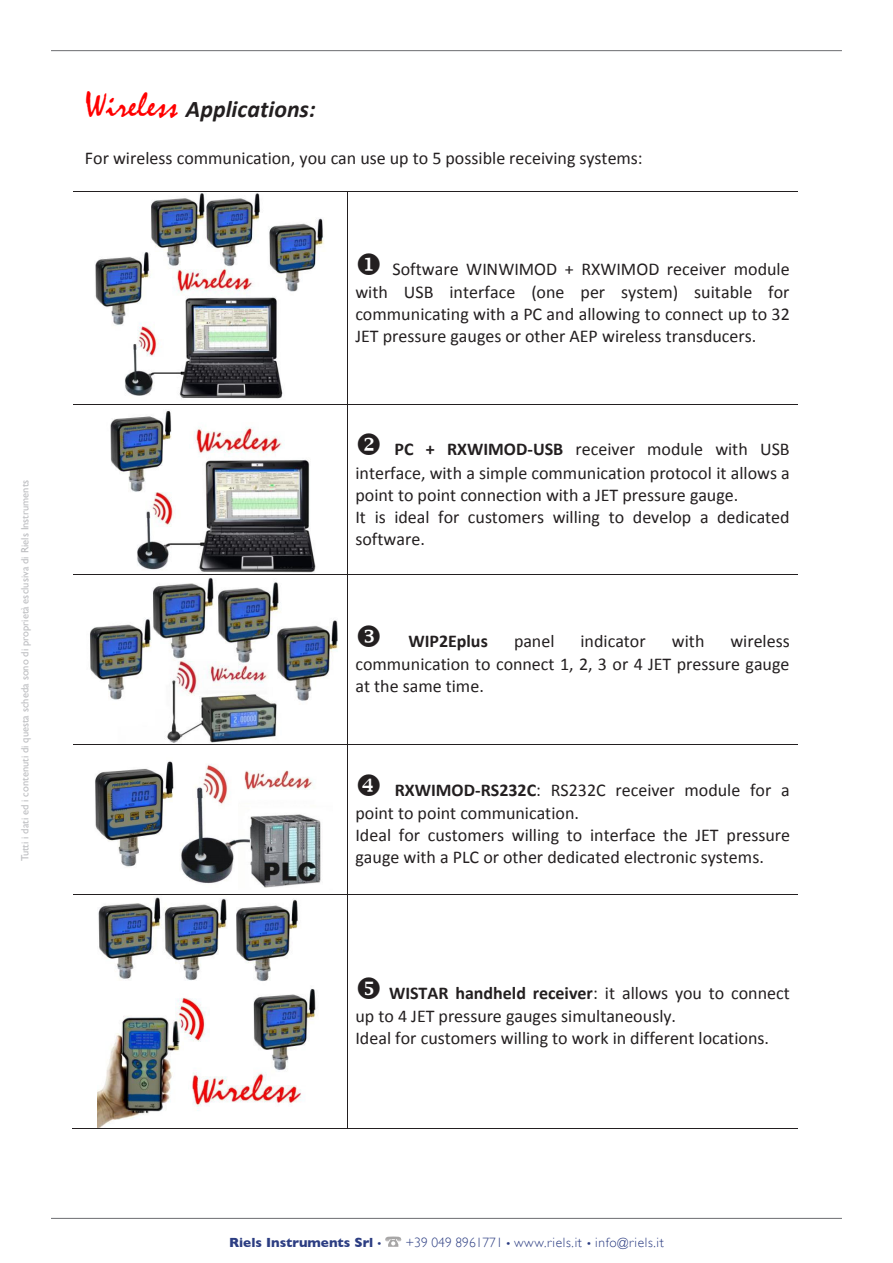
<style>
.page{position:relative;width:893px;height:1263px;background:#fff}
.page>*{position:absolute;margin:0;border:0;box-sizing:border-box;transform-origin:0 0}
.t1{font:italic 700 24px "Calibri";color:#231f20}
.t2{font:18px/23.5px "Calibri";color:#231f20}
.t3{font:700 18px "Calibri";color:#231f20}
.t4{font:300 13.5px "Gill Sans";letter-spacing:.05em;color:#2c3d82}
.t5{font:700 13.5px "Gill Sans";color:#2c3d82}
.t6{font:10.5px "Gill Sans";color:#bcbdc0}
.s1{font-family:"Mistral";font-weight:400;font-style:normal;font-size:36px;color:#f00}
.s2{font-weight:700}
</style>
<div class="page">
<hr style="left:51px;top:50px;width:791px;height:1px;background:#6c6d70">
<hr style="left:51px;top:1218px;width:791px;height:1px;background:#6c6d70">
<img style="left:95px;top:193px;width:229px;height:206px">
<hr style="left:74px;top:191px;width:273px;height:1px;background:#231f20">
<hr style="left:348px;top:191px;width:450px;height:1px;background:#231f20">
<hr style="left:347px;top:192px;width:1px;height:212px;background:#231f20">
<img style="left:110px;top:410px;width:206px;height:163px">
<hr style="left:74px;top:404px;width:273px;height:1px;background:#231f20">
<hr style="left:348px;top:404px;width:450px;height:1px;background:#231f20">
<hr style="left:347px;top:405px;width:1px;height:169px;background:#231f20">
<img style="left:90px;top:577px;width:249px;height:166px">
<hr style="left:74px;top:574px;width:273px;height:1px;background:#231f20">
<hr style="left:348px;top:574px;width:450px;height:1px;background:#231f20">
<hr style="left:347px;top:575px;width:1px;height:169px;background:#231f20">
<img style="left:95px;top:761px;width:226px;height:127px">
<hr style="left:74px;top:744px;width:273px;height:1px;background:#231f20">
<hr style="left:348px;top:744px;width:450px;height:1px;background:#231f20">
<hr style="left:347px;top:744px;width:1px;height:150px;background:#231f20">
<img style="left:98px;top:897px;width:218px;height:231px">
<hr style="left:74px;top:894px;width:273px;height:1px;background:#231f20">
<hr style="left:348px;top:894px;width:450px;height:1px;background:#231f20">
<hr style="left:73px;top:1128px;width:274px;height:1px;background:#231f20">
<hr style="left:347px;top:894px;width:1px;height:234px;background:#231f20">
<hr style="left:348px;top:1128px;width:450px;height:1px;background:#231f20">
<svg style="left:385px;top:1236px;width:17px;height:11px"></svg>
<p class="t6" style="left:19px;top:861px;width:383px;rotate:-90deg">Tutti i dati ed i contenuti di questa scheda sono di proprietà esclusiva di Riels Instruments</p>
<p class="t1" style="left:85px;top:94px;width:232px"><span class="s1">Wireless</span> Applications:</p>
<p class="t2" style="left:85px;top:147px;width:559px">For wireless communication, you can use up to 5 possible receiving systems:</p>
<p class="t2" style="left:355px;top:257px;width:436px">◆ Software WINWIMOD + RXWIMOD receiver module with USB interface (one per system) suitable for</p>
<p class="t2" style="left:355px;top:303px;width:436px;line-height:21.9px">communicating with a PC and allowing to connect up to 32<br>JET pressure gauges or other AEP wireless transducers.</p>
<p class="t2" style="left:355px;top:437px;width:436px">❖ <span class="s2">PC + RXWIMOD-USB</span> receiver module with USB interface, with a simple communication protocol it allows a</p>
<p class="t2" style="left:355px;top:484px;width:436px;line-height:21.9px">point to point connection with a JET pressure gauge.<br>It is ideal for customers willing to develop a dedicated software.</p>
<p class="t2" style="left:355px;top:629px;width:436px;text-align:right">wireless<br>communication to connect 1, 2, 3 or 4 JET pressure gauge</p>
<p class="t2" style="left:355px;top:674px;width:130px">at the same time.</p>
<p class="t3" style="left:408px;top:629px;width:81px">WIP2Eplus</p>
<p class="t2" style="left:514px;top:629px;width:42px">panel</p>
<p class="t2" style="left:581px;top:629px;width:67px">indicator</p>
<p class="t2" style="left:672px;top:629px;width:34px">with</p>
<p class="t2" style="left:355px;top:778px;width:436px;line-height:22.5px;text-indent:39px"><span class="s2">RXWIMOD-RS232C</span>: RS232C receiver module for a point to point communication.<br>Ideal for customers willing to interface the JET pressure gauge with a PLC or other dedicated electronic systems.</p>
<p class="t2" style="left:355px;top:981px;width:436px;text-indent:34px"><span class="s2">WISTAR handheld receiver</span>: it allows you to connect up to 4 JET pressure gauges simultaneously.</p>
<p class="t2" style="left:355px;top:1026px;width:415px">Ideal for customers willing to work in different locations.</p>
<p class="t5" style="left:229px;top:1234px;width:146px">Riels Instruments Srl</p>
<p class="t4" style="left:405px;top:1234px;width:260px">+39 049 8961771 www.riels.it info@riels.it</p>
</div>
